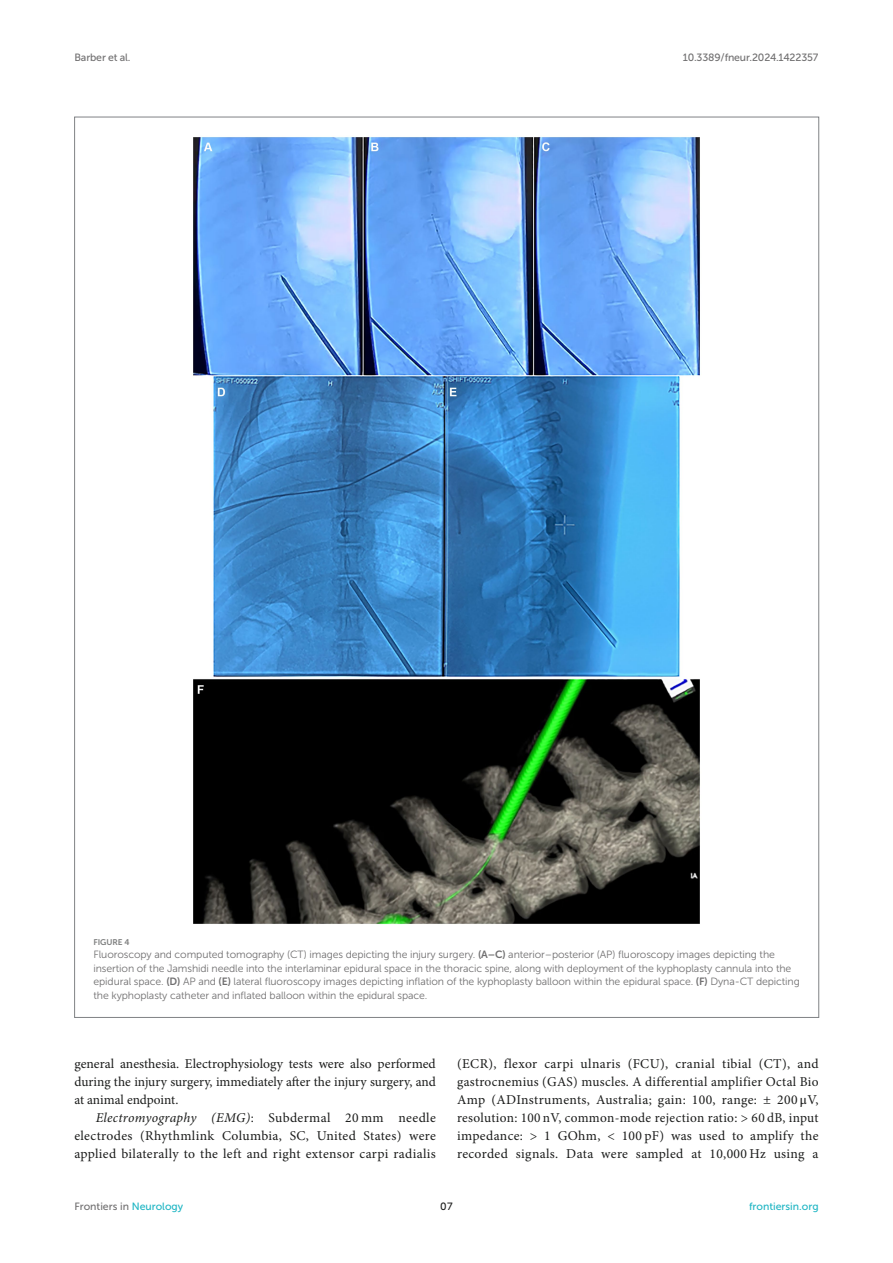
<style>
.page{position:relative;width:893px;height:1263px;background:#fff}
.page>*{position:absolute;margin:0;border:0;box-sizing:border-box;transform-origin:0 0}
.TEXT{font:13.5px/18px "Minion Pro";letter-spacing:.025em;color:#1b1c1b;text-align:justify}
.TEXT_FLUSH{font:13.5px/18px "Minion Pro";letter-spacing:-.005em;color:#1b1c1b;text-align:justify}
.FIG_LEG{font:10.5px/13.5px "Museo Sans 300";letter-spacing:-.01em;color:#706f70}
.t1{font:10.5px "Museo Sans 500";letter-spacing:-.015em;color:#706f70}
.t2{font:10.5px "Museo Sans 500";color:#1db5c3}
.t3{font:10.5px "Museo Sans 500";color:#1b1c1b}
.FIG_HD{font:8.25px "Museo Sans 700";letter-spacing:-.01em;color:#7e7f7f}
.s1{font-family:"Museo Sans 700"}
.s2{font-style:italic}
.s3{font-family:"STIX General"}
.s4{color:#1db5c3}
</style>
<div class="page">
<img style="left:193px;top:137px;width:507px;height:788px">
<p class="t1" style="left:74px;top:51px;width:58px">Barber et al.</p>
<p class="t1" style="left:683px;top:51px;width:137px">10.3389/fneur.2024.1422357</p>
<p class="FIG_HD" style="left:94px;top:937px;width:37px">FIGURE 4</p>
<p class="FIG_LEG" style="left:94px;top:948px;width:708px">Fluoroscopy and computed tomography (CT) images depicting the injury surgery. <span class="s1">(A–C)</span> anterior–posterior (AP) fluoroscopy images depicting the insertion of the Jamshidi needle into the interlaminar epidural space in the thoracic spine, along with deployment of the kyphoplasty cannula into the epidural space. <span class="s1">(D)</span> AP and <span class="s1">(E)</span> lateral fluoroscopy images depicting inflation of the kyphoplasty balloon within the epidural space. <span class="s1">(F)</span> Dyna-CT depicting the kyphoplasty catheter and inflated balloon within the epidural space.</p>
<p class="TEXT_FLUSH" style="left:74px;top:1055px;width:363px">general anesthesia. Electrophysiology tests were also performed during the injury surgery, immediately after the injury surgery, and at animal endpoint.</p>
<p class="TEXT" style="left:74px;top:1109px;width:363px;text-indent:21px"><span class="s2">Electromyography (EMG)</span>: Subdermal 20 mm needle electrodes (Rhythmlink Columbia, SC, United States) were applied bilaterally to the left and right extensor carpi radialis</p>
<p class="TEXT" style="left:457px;top:1055px;width:363px">(ECR), flexor carpi ulnaris (FCU), cranial tibial (CT), and gastrocnemius (GAS) muscles. A differential amplifier Octal Bio Amp (ADInstruments, Australia; gain: 100, range: ± 200 <span class="s3">μ</span>V, resolution: 100 nV, common-mode rejection ratio: &gt; 60 dB, input impedance: &gt; 1 GOhm, &lt; 100 pF) was used to amplify the recorded signals. Data were sampled at 10,000 Hz using a</p>
<p class="t1" style="left:74px;top:1200px;width:110px">Frontiers in <span class="s4">Neurology</span></p>
<p class="t3" style="left:440px;top:1200px;width:14px">07</p>
<p class="t2" style="left:749px;top:1200px;width:71px">frontiersin.org</p>
</div>
